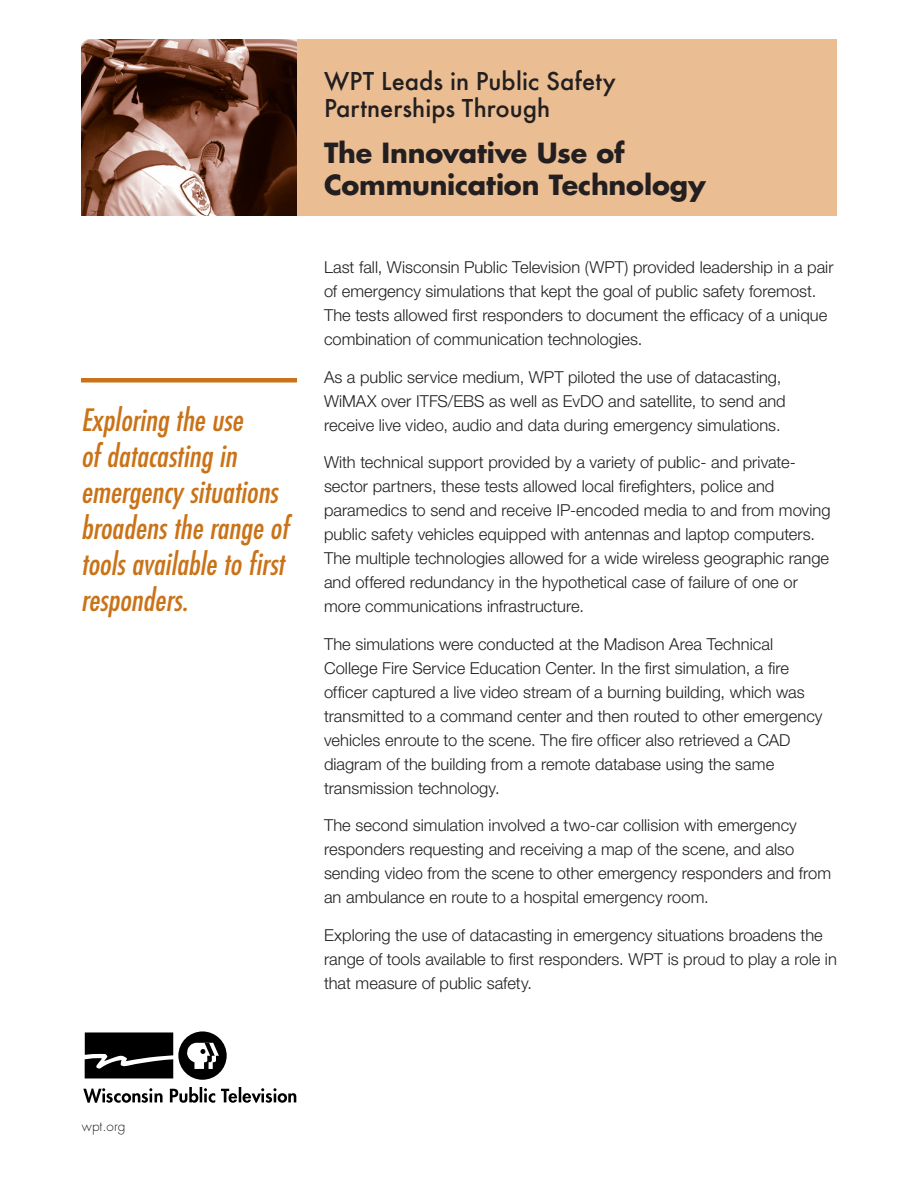
<style>
.page{position:relative;width:918px;height:1188px;background:#fff}
.page>*{position:absolute;margin:0;border:0;box-sizing:border-box;transform-origin:0 0}
.helv_body_copy{font:italic condensed 30px/36px "Futura";letter-spacing:.01em;color:#ca7217}
.subhead{font:500 27px/27px "Futura T";color:#231f20}
.Headline{font:700 27px/32.4px "Futura";letter-spacing:-.005em;color:#231f20}
.helv_body_copy-2{font:300 16.5px/24px "Helvetica Neue";color:#231f20}
.t1{font:300 13.5px "Futura";color:#231f20}
</style>
<div class="page">
<svg style="left:85px;top:1031px;width:142px;height:49px"></svg>
<svg style="left:83px;top:1088px;width:80px;height:15px"></svg>
<svg style="left:170px;top:1087px;width:45px;height:16px"></svg>
<svg style="left:221px;top:1087px;width:75px;height:16px"></svg>
<div style="left:297px;top:39px;width:540px;height:177px;background:#eabd92"></div>
<img style="left:81px;top:39px;width:216px;height:177px">
<hr style="left:81px;top:378px;width:216px;height:4px;background:#ca7217">
<p class="helv_body_copy" style="left:81px;top:401px;width:209px">Exploring the use<br>of datacasting in emergency situations broadens the range of tools available to first responders.</p>
<p class="subhead" style="left:324px;top:67px;width:293px">WPT Leads in Public Safety<br>Partnerships Through</p>
<p class="Headline" style="left:324px;top:136px;width:383px">The Innovative Use of<br>Communication Technology</p>
<p class="helv_body_copy-2" style="left:324px;top:255px;width:511px">Last fall, Wisconsin Public Television (WPT) provided leadership in a pair of emergency simulations that kept the goal of public safety foremost.<br>The tests allowed first responders to document the efficacy of a unique combination of communication technologies.</p>
<p class="helv_body_copy-2" style="left:324px;top:365px;width:463px">As a public service medium, WPT piloted the use of datacasting,<br>WiMAX over ITFS/EBS as well as EvDO and satellite, to send and receive live video, audio and data during emergency simulations.</p>
<p class="helv_body_copy-2" style="left:324px;top:450px;width:508px">With technical support provided by a variety of public- and private&shy;sector partners, these tests allowed local firefighters, police and paramedics to send and receive IP-encoded media to and from moving public safety vehicles equipped with antennas and laptop computers.<br>The multiple technologies allowed for a wide wireless geographic range and offered redundancy in the hypothetical case of failure of one or more communications infrastructure.</p>
<p class="helv_body_copy-2" style="left:324px;top:632px;width:500px">The simulations were conducted at the Madison Area Technical College Fire Service Education Center. In the first simulation, a fire officer captured a live video stream of a burning building, which was transmitted to a command center and then routed to other emergency vehicles enroute to the scene. The fire officer also retrieved a CAD diagram of the building from a remote database using the same transmission technology.</p>
<p class="helv_body_copy-2" style="left:324px;top:813px;width:509px">The second simulation involved a two-car collision with emergency responders requesting and receiving a map of the scene, and also sending video from the scene to other emergency responders and from an ambulance en route to a hospital emergency room.</p>
<p class="helv_body_copy-2" style="left:324px;top:923px;width:514px">Exploring the use of datacasting in emergency situations broadens the range of tools available to first responders. WPT is proud to play a role in that measure of public safety.</p>
<p class="t1" style="left:82px;top:1117px;width:45px">wpt.org</p>
</div>
